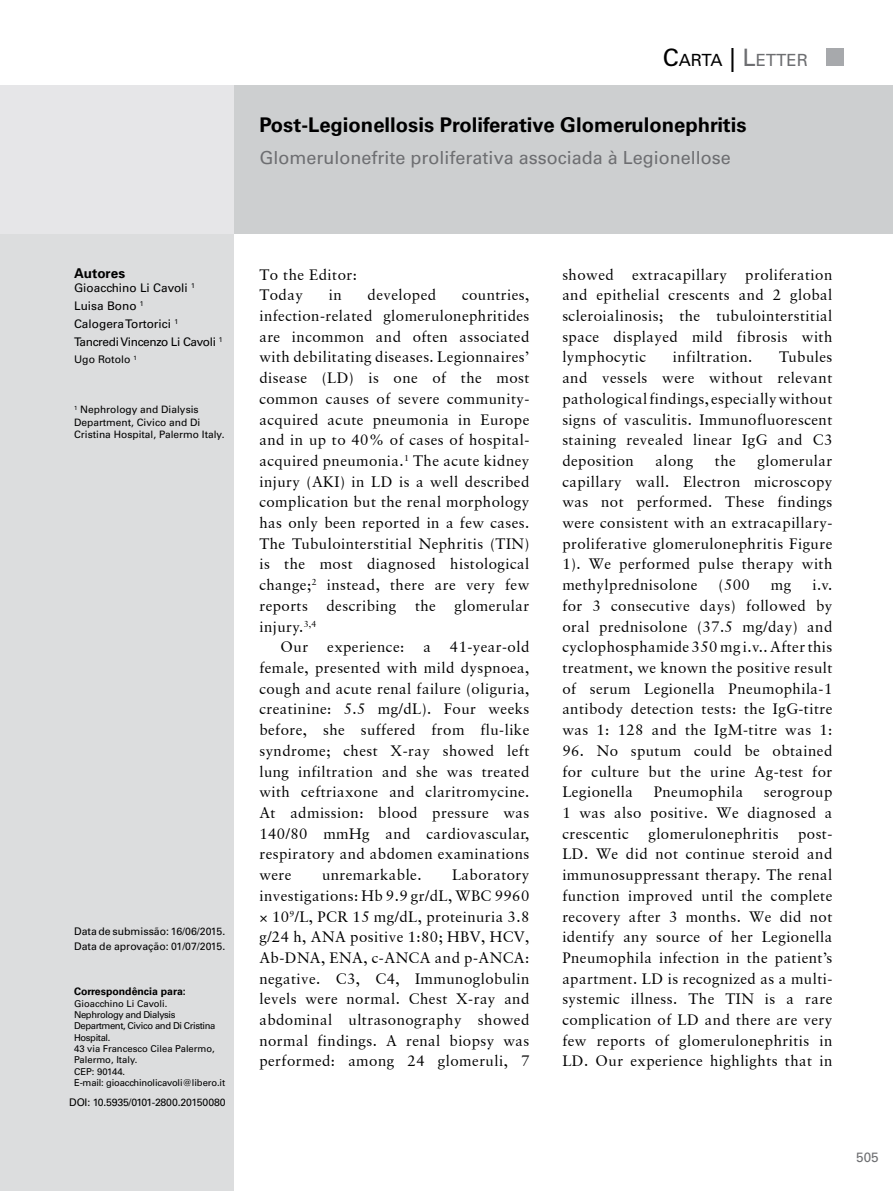
<style>
.page{position:relative;width:893px;height:1191px;background:#fff}
.page>*{position:absolute;margin:0;border:0;box-sizing:border-box;transform-origin:0 0}
.t1{font:700 20.25px "Univers LT Std";color:#000}
.t2{font:18px "Univers LT Std";color:#6d6e71}
.t3{font:16.8px "Univers LT Std";color:#6d6e71}
.t4{font:15px/20.7px "Garamond Retrospective S Si";letter-spacing:.03em;color:#000;text-align:justify}
.t5{font:13.5px "Univers 65 Bold";color:#000}
.t6{font:13.5px "Univers LT Std";color:#6d6e71}
.t7{font:11.85px/18.1px "Univers LT Std";color:#000}
.t8{font:10.5px/15.6px "Univers LT Std";color:#000}
.t9{font:10.5px "Univers LT Std";letter-spacing:-.02em;color:#000}
.t10{font:700 10.5px "Univers LT Std";color:#000}
.t11{font:10.2px/12.3px "Univers LT Std";color:#000}
.t12{font:9.45px/11.4px "Univers LT Std";letter-spacing:-.02em;color:#000}
.s1{font-size:24px;color:#000}
.s2{color:#000}
.s3{font-size:24px}
</style>
<div class="page">
<div style="left:0;top:85px;width:234px;height:1106px;background:#dcddde"></div>
<div style="left:0;top:85px;width:893px;height:149px;background:linear-gradient(to right,#e2e2e4,#c5c8c8)"></div>
<div style="left:826px;top:49px;width:17px;height:17px;background:#a7a9ac"></div>
<p class="t3" style="left:663px;top:50px;width:147px"><span class="s1">C</span><span class="s2">ARTA</span> <span class="s1">|</span> <span class="s3">L</span>ETTER</p>
<h1 class="t1" style="left:259px;top:113px;width:489px">Post-Legionellosis Proliferative Glomerulonephritis</h1>
<p class="t2" style="left:259px;top:147px;width:473px">Glomerulonefrite proliferativa associada à Legionellose</p>
<p class="t5" style="left:74px;top:265px;width:53px">Autores</p>
<p class="t7" style="left:74px;top:278px;width:150px">Gioacchino Li Cavoli <sup>1<br></sup>Luisa Bono <sup>1<br></sup>Calogera Tortorici <sup>1<br></sup>Tancredi Vincenzo Li Cavoli <sup>1</sup></p>
<p class="t8" style="left:74px;top:352px;width:64px">Ugo Rotolo <sup>1</sup></p>
<p class="t11" style="left:74px;top:404px;width:152px"><sup>1</sup> Nephrology and Dialysis<br>Department, Civico and Di<br>Cristina Hospital, Palermo Italy.</p>
<p class="t8" style="left:74px;top:923px;width:153px">Data de submissão: 16/06/2015.<br>Data de aprovação: 01/07/2015.</p>
<p class="t10" style="left:74px;top:985px;width:113px">Correspondência para:</p>
<p class="t12" style="left:74px;top:997px;width:153px">Gioacchino Li Cavoli.<br>Nephrology and Dialysis<br>Department, Civico and Di Cristina<br>Hospital.<br>43 via Francesco Cilea Palermo,<br>Palermo, Italy.<br>CEP: 90144.<br>E-mail: gioacchinolicavoli@libero.it</p>
<p class="t9" style="left:69px;top:1096px;width:158px">DOI: 10.5935/0101-2800.20150080</p>
<p class="t4" style="left:259px;top:264px;width:99px">To the Editor:<br>Today</p>
<p class="t4" style="left:329px;top:284px;width:14px">in</p>
<p class="t4" style="left:368px;top:284px;width:70px">developed</p>
<p class="t4" style="left:462px;top:284px;width:69px">countries,</p>
<p class="t4" style="left:259px;top:305px;width:271px">infection-related glomerulonephritides</p>
<p class="t4" style="left:259px;top:326px;width:271px">are incommon and often associated</p>
<p class="t4" style="left:259px;top:346px;width:272px">with debilitating diseases. Legionnaires’</p>
<p class="t4" style="left:259px;top:367px;width:271px">disease (LD) is one of the most</p>
<p class="t4" style="left:259px;top:388px;width:271px">common causes of severe community-</p>
<p class="t4" style="left:259px;top:409px;width:271px">acquired acute pneumonia in Europe</p>
<p class="t4" style="left:259px;top:429px;width:272px">and in up to 40% of cases of hospital-</p>
<p class="t4" style="left:259px;top:450px;width:272px">acquired pneumonia.<sup>1</sup> The acute kidney</p>
<p class="t4" style="left:259px;top:471px;width:271px">injury (AKI) in LD is a well described</p>
<p class="t4" style="left:259px;top:491px;width:271px">complication but the renal morphology</p>
<p class="t4" style="left:259px;top:512px;width:271px">has only been reported in a few cases.</p>
<p class="t4" style="left:259px;top:533px;width:272px">The Tubulointerstitial Nephritis (TIN)</p>
<p class="t4" style="left:259px;top:553px;width:272px">is the most diagnosed histological</p>
<p class="t4" style="left:259px;top:574px;width:272px">change;<sup>2</sup> instead, there are very few</p>
<p class="t4" style="left:259px;top:595px;width:271px">reports describing the glomerular</p>
<p class="t4" style="left:259px;top:616px;width:58px">injury.<sup>3,4</sup></p>
<p class="t4" style="left:281px;top:636px;width:29px">Our</p>
<p class="t4" style="left:327px;top:636px;width:78px">experience:</p>
<p class="t4" style="left:423px;top:636px;width:9px">a</p>
<p class="t4" style="left:259px;top:636px;width:272px;text-indent:190px">41-year-old female, presented with mild dyspnoea, cough and acute renal failure (oliguria, creatinine: 5.5 mg/dL). Four weeks before, she suffered from flu-like syndrome; chest X-ray showed left lung infiltration and she was treated with ceftriaxone and claritromycine.<br>At admission: blood pressure was 140/80 mmHg and cardiovascular, respiratory and abdomen examinations were</p>
<p class="t4" style="left:259px;top:864px;width:272px;text-indent:193px">Laboratory investigations: Hb 9.9 gr/dL, WBC 9960 × 10<sup>9</sup>/L, PCR 15 mg/dL, proteinuria 3.8 g/24 h, ANA positive 1:80; HBV, HCV, Ab-DNA, ENA, c-ANCA and p-ANCA: negative. C3, C4, Immunoglobulin levels were normal. Chest X-ray and abdominal ultrasonography showed normal findings. A renal biopsy was performed: among 24 glomeruli, 7</p>
<p class="t4" style="left:322px;top:864px;width:101px">unremarkable.</p>
<p class="t4" style="left:562px;top:264px;width:272px">showed extracapillary proliferation and epithelial crescents and 2 global scleroialinosis; the tubulointerstitial space displayed mild fibrosis with lymphocytic</p>
<p class="t4" style="left:562px;top:346px;width:271px;text-indent:217px">Tubules and vessels were without relevant pathological findings, especially without signs of vasculitis. Immunofluorescent staining revealed linear IgG and C3 deposition</p>
<p class="t4" style="left:673px;top:346px;width:81px">infiltration.</p>
<p class="t4" style="left:562px;top:450px;width:272px;text-indent:195px">glomerular capillary wall. Electron microscopy was not performed. These findings were consistent with an extracapillary&shy;proliferative glomerulonephritis Figure 1). We performed pulse therapy with methylprednisolone</p>
<p class="t4" style="left:656px;top:450px;width:39px">along</p>
<p class="t4" style="left:715px;top:450px;width:22px">the</p>
<p class="t4" style="left:719px;top:574px;width:33px">(500</p>
<p class="t4" style="left:771px;top:574px;width:22px">mg</p>
<p class="t4" style="left:562px;top:574px;width:272px;text-indent:250px">i.v. for 3 consecutive days) followed by oral prednisolone (37.5 mg/day) and cyclophosphamide 350 mg i.v.. After this treatment, we known the positive result of serum Legionella Pneumophila-1 antibody detection tests: the IgG-titre was 1: 128 and the IgM-titre was 1:</p>
<p class="t4" style="left:562px;top:740px;width:271px">96. No sputum could be obtained for culture but the urine Ag-test for Legionella</p>
<p class="t4" style="left:654px;top:781px;width:91px">Pneumophila</p>
<p class="t4" style="left:562px;top:781px;width:272px;text-indent:201px">serogroup 1 was also positive. We diagnosed a crescentic</p>
<p class="t4" style="left:648px;top:823px;width:132px">glomerulonephritis</p>
<p class="t4" style="left:562px;top:823px;width:272px;text-indent:236px">post-LD. We did not continue steroid and immunosuppressant therapy. The renal function improved until the complete recovery after 3 months. We did not identify any source of her Legionella Pneumophila infection in the patient’s apartment. LD is recognized as a multi&shy;systemic illness. The TIN is a rare complication of LD and there are very few reports of glomerulonephritis in LD. Our experience highlights that in</p>
<p class="t6" style="left:856px;top:1149px;width:24px">505</p>
</div>
